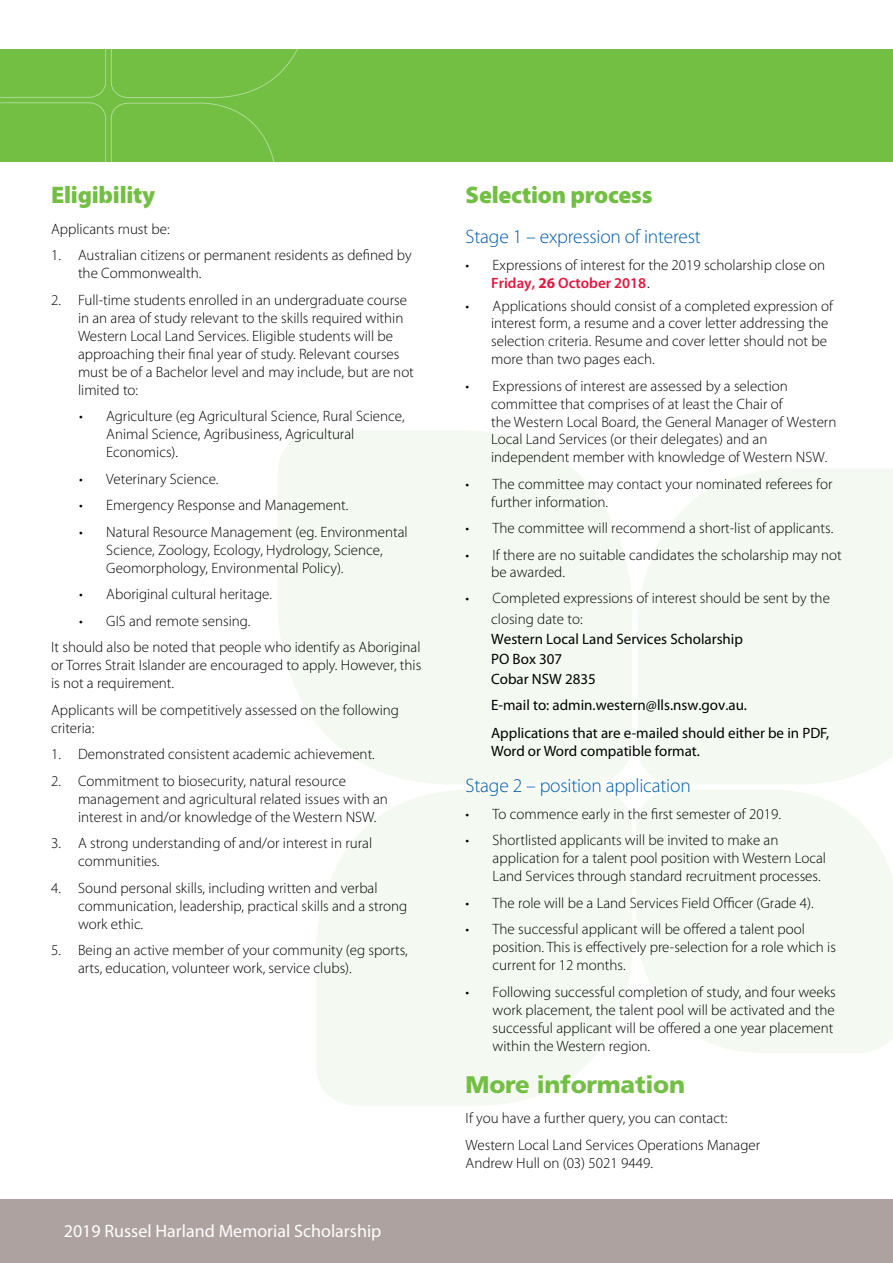
<style>
.page{position:relative;width:893px;height:1263px;background:#fff}
.page>*{position:absolute;margin:0;border:0;box-sizing:border-box;transform-origin:0 0}
.Heading_2{font:900 24px "Myriad Pro";letter-spacing:-.01em;color:#72bf44}
.Heading_2-2{font:900 24px "Frutiger LT Std";letter-spacing:-.01em;color:#72bf44}
.Light_head{font:300 19.5px "Myriad Pro";letter-spacing:-.01em;color:#005baa}
.Light_head-2{font:18px "Myriad Pro";color:#fff}
.text{font:300 15px/18px "Myriad Pro";color:#000}
.text-2{font:15px/18px "Myriad Pro";color:#000}
.s1{font-weight:600;color:#e3173e}
.s2{font-weight:700;color:#e3173e}
.s3{font-family:"Frutiger LT Std"}
.s4{font-weight:400}
</style>
<div class="page">
<svg style="left:638px;top:469px;width:255px;height:315px;fill:#f4faf1"></svg>
<svg style="left:636px;top:790px;width:257px;height:263px;fill:#f4faf1"></svg>
<svg style="left:278px;top:430px;width:354px;height:354px;fill:#f4faf1"></svg>
<svg style="left:316px;top:790px;width:316px;height:315px;fill:#f4faf1"></svg>
<div style="left:0;top:1199px;width:893px;height:64px;background:#ada29f"></div>
<div style="left:0;top:49px;width:893px;height:113px;background:#72bf44"></div>
<svg style="left:0;top:49px;width:298px;height:113px"></svg>
<p class="Heading_2" style="left:51px;top:181px;width:106px">Eligibility</p>
<p class="text" style="left:51px;top:220px;width:120px">Applicants must be:</p>
<p class="text" style="left:78px;top:246px;width:335px;text-indent:-27px">1. Australian citizens or permanent residents as defined by the Commonwealth.</p>
<p class="text" style="left:78px;top:291px;width:337px;text-indent:-27px">2. Full-time students enrolled in an undergraduate course in an area of study relevant to the skills required within Western Local Land Services. Eligible students will be approaching their final year of study. Relevant courses must be of a Bachelor level and may include, but are not limited to:</p>
<p class="text" style="left:106px;top:407px;width:300px;text-indent:-27px">• Agriculture (eg Agricultural Science, Rural Science,<br>Animal Science, Agribusiness, Agricultural<br>Economics).</p>
<p class="text" style="left:79px;top:470px;width:141px">• Veterinary Science.</p>
<p class="text" style="left:79px;top:496px;width:271px">• Emergency Response and Management.</p>
<p class="text" style="left:106px;top:523px;width:303px;text-indent:-27px">• Natural Resource Management (eg. Environmental<br>Science, Zoology, Ecology, Hydrology, Science,<br>Geomorphology, Environmental Policy).</p>
<p class="text" style="left:79px;top:585px;width:194px">• Aboriginal cultural heritage.</p>
<p class="text" style="left:79px;top:612px;width:173px">• GIS and remote sensing.</p>
<p class="text" style="left:51px;top:638px;width:372px;text-align:justify">It should also be noted that people who identify as Aboriginal or Torres Strait Islander are encouraged to apply. However, this is not a requirement.</p>
<p class="text" style="left:51px;top:701px;width:350px">Applicants will be competitively assessed on the following criteria:</p>
<p class="text" style="left:51px;top:745px;width:325px">1. Demonstrated consistent academic achievement.</p>
<p class="text" style="left:78px;top:772px;width:311px;text-indent:-27px">2. Commitment to biosecurity, natural resource management and agricultural related issues with an interest in and/or knowledge of the Western NSW.</p>
<p class="text" style="left:78px;top:834px;width:296px;text-indent:-27px">3. A strong understanding of and/or interest in rural communities.</p>
<p class="text" style="left:78px;top:879px;width:331px;text-indent:-27px">4. Sound personal skills, including written and verbal communication, leadership, practical skills and a strong work ethic.</p>
<p class="text" style="left:78px;top:941px;width:331px;text-indent:-27px">5. Being an active member of your community (eg sports, arts, education, volunteer work, service clubs).</p>
<p class="Light_head-2" style="left:64px;top:1220px;width:319px">2019 Russel Harland Memorial Scholarship</p>
<p class="Heading_2" style="left:466px;top:181px;width:188px">Selection process</p>
<p class="Light_head" style="left:466px;top:225px;width:237px">Stage 1 – expression of interest</p>
<p class="text" style="left:491px;top:256px;width:336px;text-indent:-26px">• Expressions of interest for the 2019 scholarship close on<br><span class="s1">Friday,</span> <span class="s2">26</span> <span class="s1">October 2018</span><span class="s3">.</span></p>
<p class="text" style="left:491px;top:296px;width:344px;text-indent:-26px">• Applications should consist of a completed expression of interest form, a resume and a cover letter addressing the selection criteria. Resume and cover letter should not be more than two pages each.</p>
<p class="text" style="left:491px;top:377px;width:347px;text-indent:-26px">• Expressions of interest are assessed by a selection committee that comprises of at least the Chair of<br>the Western Local Board, the General Manager of Western Local Land Services (or their delegates) and an independent member with knowledge of Western NSW.</p>
<p class="text" style="left:491px;top:475px;width:343px;text-indent:-26px">• The committee may contact your nominated referees for further information.</p>
<p class="text" style="left:466px;top:519px;width:369px">• The committee will recommend a short-list of applicants.</p>
<p class="text" style="left:491px;top:545px;width:352px;text-indent:-26px">• If there are no suitable candidates the scholarship may not be awarded.</p>
<p class="text" style="left:491px;top:588px;width:340px;line-height:20.1px;text-indent:-26px">• Completed expressions of interest should be sent by the closing date to:<br><span class="s4">Western Local Land Services Scholarship<br>PO Box 307<br>Cobar NSW 2835</span></p>
<p class="text-2" style="left:491px;top:696px;width:257px">E-mail to: admin.western@lls.nsw.gov.au.</p>
<p class="text-2" style="left:491px;top:724px;width:340px">Applications that are e-mailed should either be in PDF,<br>Word or Word compatible format.</p>
<p class="Light_head" style="left:466px;top:774px;width:227px">Stage 2 – position application</p>
<p class="text" style="left:466px;top:805px;width:317px">• To commence early in the first semester of 2019.</p>
<p class="text" style="left:493px;top:831px;width:335px;text-indent:-27px">• Shortlisted applicants will be invited to make an application for a talent pool position with Western Local<br>Land Services through standard recruitment processes.</p>
<p class="text" style="left:466px;top:894px;width:350px">• The role will be a Land Services Field Officer (Grade 4).</p>
<p class="text" style="left:493px;top:920px;width:345px;text-indent:-27px">• The successful applicant will be offered a talent pool position. This is effectively pre-selection for a role which is current for 12 months.</p>
<p class="text" style="left:493px;top:983px;width:345px;text-indent:-27px">• Following successful completion of study, and four weeks work placement, the talent pool will be activated and the successful applicant will be offered a one year placement within the Western region.</p>
<p class="Heading_2-2" style="left:466px;top:1069px;width:221px">More information</p>
<p class="text" style="left:466px;top:1109px;width:263px">If you have a further query, you can contact:</p>
<p class="text" style="left:466px;top:1136px;width:296px">Western Local Land Services Operations Manager<br>Andrew Hull on (03) 5021 9449.</p>
</div>
